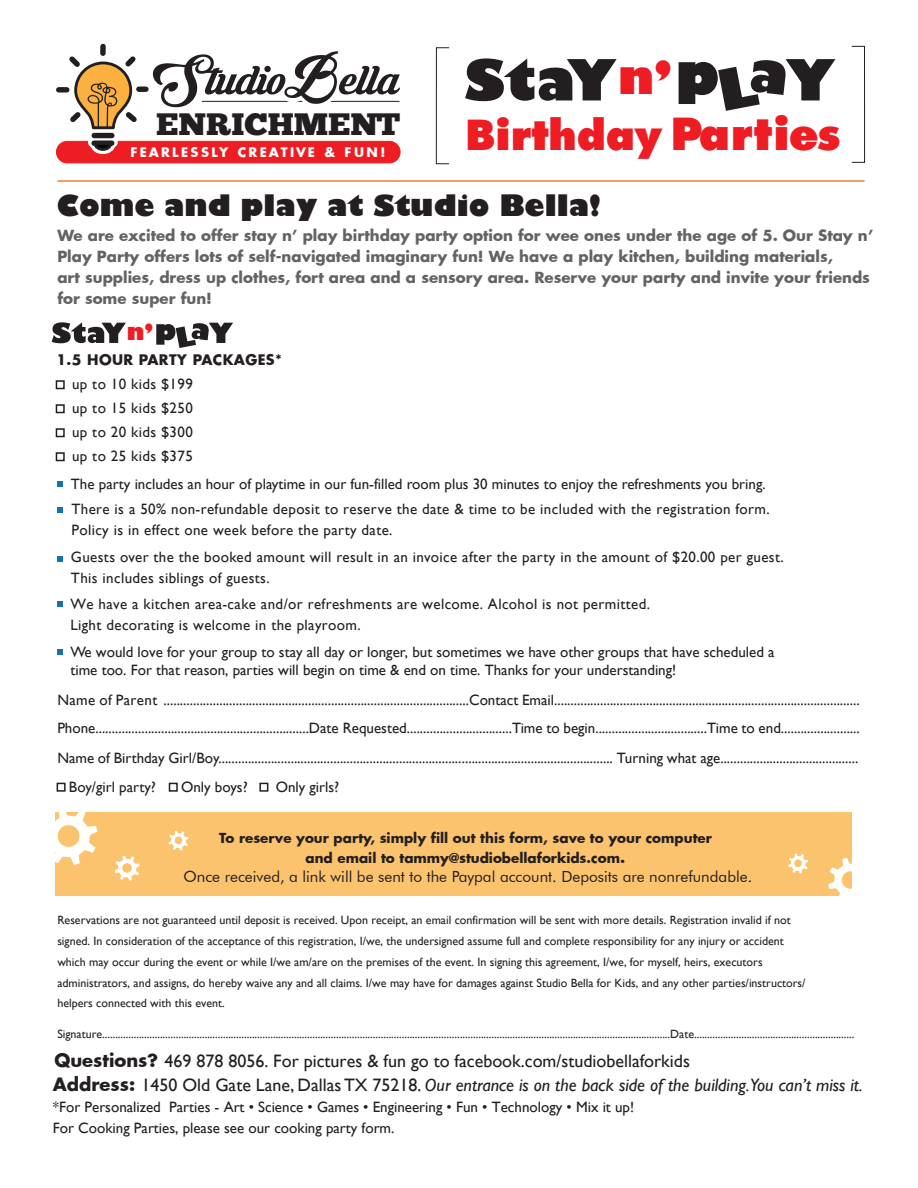
<style>
.page{position:relative;width:918px;height:1188px;background:#fff}
.page>*{position:absolute;margin:0;border:0;box-sizing:border-box;transform-origin:0 0}
.t1{font:800 45px "Gill Sans";color:#ee1d23}
.t2{font:800 40.5px "Futura";color:#ee1d23}
.t3{font:31.05px "Chunk Five";color:#231f20;scale:1.1 1}
.t4{font:800 28.8px "Gill Sans";color:#231f20}
.t5{font:800 22.05px "Gill Sans";color:#ee1d23}
.t6{font:italic 18px "Gill Sans";color:#231f20}
.t7{font:18px "Gill Sans";color:#231f20}
.t8{font:15.3px "Futura BT";color:#231f20}
.t9{font:15px/24px "Gill Sans";color:#231f20}
.t10{font:15px/21px "Gill Sans";letter-spacing:.025em;color:#231f20}
.t11{font:700 15px/21px "Futura";color:#636366}
.t12{font:700 14.25px "Futura";letter-spacing:.025em;color:#231f20}
.t13{font:700 13.5px/19.5px "Futura";color:#231f20;text-align:center}
.t14{font:700 12.9px "Futura";letter-spacing:.19em;color:#fff}
.t15{font:12px/20.9px "Gill Sans";color:#231f20}
.s1{font-size:43.2px}
.s2{font-size:15px}
.s3{font-family:"Futura";font-weight:700}
.s4{font-family:"Futura";font-weight:700;font-style:normal}
.s5{font-style:normal}
</style>
<div class="page">
<svg style="left:57px;top:481px;width:6px;height:6px"></svg>
<svg style="left:57px;top:507px;width:6px;height:6px"></svg>
<svg style="left:57px;top:601px;width:6px;height:6px"></svg>
<svg style="left:57px;top:649px;width:6px;height:6px"></svg>
<div style="left:169px;top:783px;width:9px;height:9px;border:2px solid #231f20"></div>
<div style="left:56px;top:141px;width:344px;height:22px;background:#ee1d23;border-radius:11px"></div>
<div style="left:56px;top:141px;width:344px;height:22px;border:1px solid #ee1d23;border-radius:11px"></div>
<svg style="left:152px;top:51px;width:248px;height:57px"></svg>
<div style="left:100px;top:46px;width:6px;height:7px;background:#231f20"></div>
<div style="left:59px;top:87px;width:8px;height:6px;background:#231f20"></div>
<svg style="left:64px;top:51px;width:82px;height:104px"></svg>
<div style="left:436px;top:47px;width:14px;height:117px;border:1px solid #231f20"></div>
<div style="left:851px;top:46px;width:14px;height:117px;border:1px solid #231f20"></div>
<div style="left:56px;top:380px;width:9px;height:9px;border:2px solid #231f20"></div>
<div style="left:56px;top:404px;width:9px;height:9px;border:2px solid #231f20"></div>
<div style="left:56px;top:428px;width:9px;height:9px;border:2px solid #231f20"></div>
<div style="left:56px;top:452px;width:9px;height:9px;border:2px solid #231f20"></div>
<div style="left:55px;top:813px;width:797px;height:83px;background:#fcc36f"></div>
<svg style="left:828px;top:858px;width:24px;height:38px"></svg>
<svg style="left:55px;top:812px;width:42px;height:53px"></svg>
<svg style="left:115px;top:856px;width:25px;height:25px"></svg>
<svg style="left:788px;top:853px;width:20px;height:21px"></svg>
<svg style="left:57px;top:556px;width:6px;height:6px"></svg>
<svg style="left:169px;top:831px;width:20px;height:20px"></svg>
<svg style="left:465px;top:58px;width:152px;height:43px"></svg>
<svg style="left:679px;top:59px;width:156px;height:52px"></svg>
<hr style="left:57px;top:180px;width:808px;height:2px;background:#f08031">
<svg style="left:52px;top:322px;width:74px;height:21px"></svg>
<svg style="left:156px;top:323px;width:77px;height:25px"></svg>
<svg style="left:57px;top:783px;width:8px;height:8px"></svg>
<svg style="left:170px;top:783px;width:7px;height:8px"></svg>
<svg style="left:260px;top:783px;width:8px;height:8px"></svg>
<svg style="left:56px;top:381px;width:8px;height:8px"></svg>
<svg style="left:56px;top:405px;width:8px;height:8px"></svg>
<svg style="left:56px;top:429px;width:8px;height:8px"></svg>
<svg style="left:56px;top:453px;width:8px;height:8px"></svg>
<h3 class="t3" style="left:156px;top:105px;width:223px">ENRICHMENT</h3>
<p class="t14" style="left:130px;top:143px;width:256px">FEARLESSLY CREATIVE &amp; FUN!</p>
<h1 class="t1" style="left:618px;top:43px;width:56px">n’</h1>
<h2 class="t2" style="left:465px;top:109px;width:377px">Birthday <span class="s1">Parties</span></h2>
<h3 class="t4" style="left:56px;top:183px;width:546px">Come and play at Studio Bella!</h3>
<p class="t11" style="left:57px;top:225px;width:818px">We are excited to offer stay n’ play birthday party option for wee ones under the age of 5. Our Stay n’ Play Party offers lots of self-navigated imaginary fun! We have a play kitchen, building materials,<br>art supplies, dress up clothes, fort area and a sensory area. Reserve your party and invite your friends for some super fun!</p>
<h3 class="t5" style="left:127px;top:315px;width:28px">n’</h3>
<p class="t12" style="left:56px;top:350px;width:227px">1.5 HOUR PARTY PACKAGES*</p>
<p class="t9" style="left:72px;top:372px;width:122px;text-align:justify">up to 10 kids $199 up to 15 kids $250 up to 20 kids $300 up to 25 kids $375</p>
<p class="t9" style="left:71px;top:471px;width:700px;line-height:25.5px">The party includes an hour of playtime in our fun-filled room plus 30 minutes to enjoy the refreshments you bring.<br>There is a 50% non-refundable deposit to reserve the date &amp; time to be included with the registration form.</p>
<p class="t10" style="left:71px;top:520px;width:323px">Policy is in effect one week before the party date.</p>
<p class="t10" style="left:71px;top:547px;width:714px">Guests over the the booked amount will result in an invoice after the party in the amount of $20.00 per guest.<br>This includes siblings of guests.</p>
<p class="t10" style="left:70px;top:593px;width:581px">We have a kitchen area-cake and/or refreshments are welcome. Alcohol is not permitted.<br>Light decorating is welcome in the playroom.</p>
<p class="t9" style="left:70px;top:642px;width:706px;line-height:18px">We would love for your group to stay all day or longer, but sometimes we have other groups that have scheduled a time too. For that reason, parties will begin on time &amp; end on time. Thanks for your understanding!</p>
<p class="t9" style="left:57px;top:685px;width:804px;line-height:28.5px">Name of Parent .............................................................................................Contact Email.............................................................................................<br>Phone.................................................................Date Requested................................Time to begin..................................Time to end........................</p>
<p class="t9" style="left:69px;top:744px;width:791px;line-height:28.5px;text-indent:-12px">Name of Birthday Girl/Boy........................................................................................................................ Turning what age..........................................<br>Boy/girl party?</p>
<p class="t9" style="left:181px;top:774px;width:68px">Only boys?</p>
<p class="t9" style="left:276px;top:774px;width:65px">Only girls?</p>
<p class="t13" style="left:219px;top:828px;width:494px">To reserve your party, simply fill out this form, save to your computer and email to tammy@studiobellaforkids.com<span class="s2">.</span></p>
<p class="t8" style="left:183px;top:867px;width:570px">Once received, a link will be sent to the Paypal account. Deposits are nonrefundable.</p>
<p class="t15" style="left:57px;top:909px;width:750px">Reservations are not guaranteed until deposit is received. Upon receipt, an email confirmation will be sent with more details. Registration invalid if not signed. In consideration of the acceptance of this registration, I/we, the undersigned assume full and complete responsibility for any injury or accident which may occur during the event or while I/we am/are on the premises of the event. In signing this agreement, I/we, for myself, heirs, executors administrators, and assigns, do hereby waive any and all claims. I/we may have for damages against Studio Bella for Kids, and any other parties/instructors/ helpers connected with this event.</p>
<p class="t15" style="left:57px;top:1023px;width:799px">Signature........................................................................................................................................................................................................................Date.............................................................</p>
<p class="t7" style="left:54px;top:1050px;width:637px"><span class="s3">Questions?</span> 469 878 8056. For pictures &amp; fun go to facebook.com/studiobellaforkids</p>
<p class="t6" style="left:53px;top:1075px;width:811px"><span class="s4">Address:</span> <span class="s5">1450 Old Gate Lane, Dallas TX 75218.</span> Our entrance is on the back side of the building.You can’t miss it.</p>
<p class="t9" style="left:53px;top:1097px;width:583px;line-height:21px">*For Personalized Parties - Art • Science • Games • Engineering • Fun • Technology • Mix it up!<br>For Cooking Parties, please see our cooking party form.</p>
</div>
